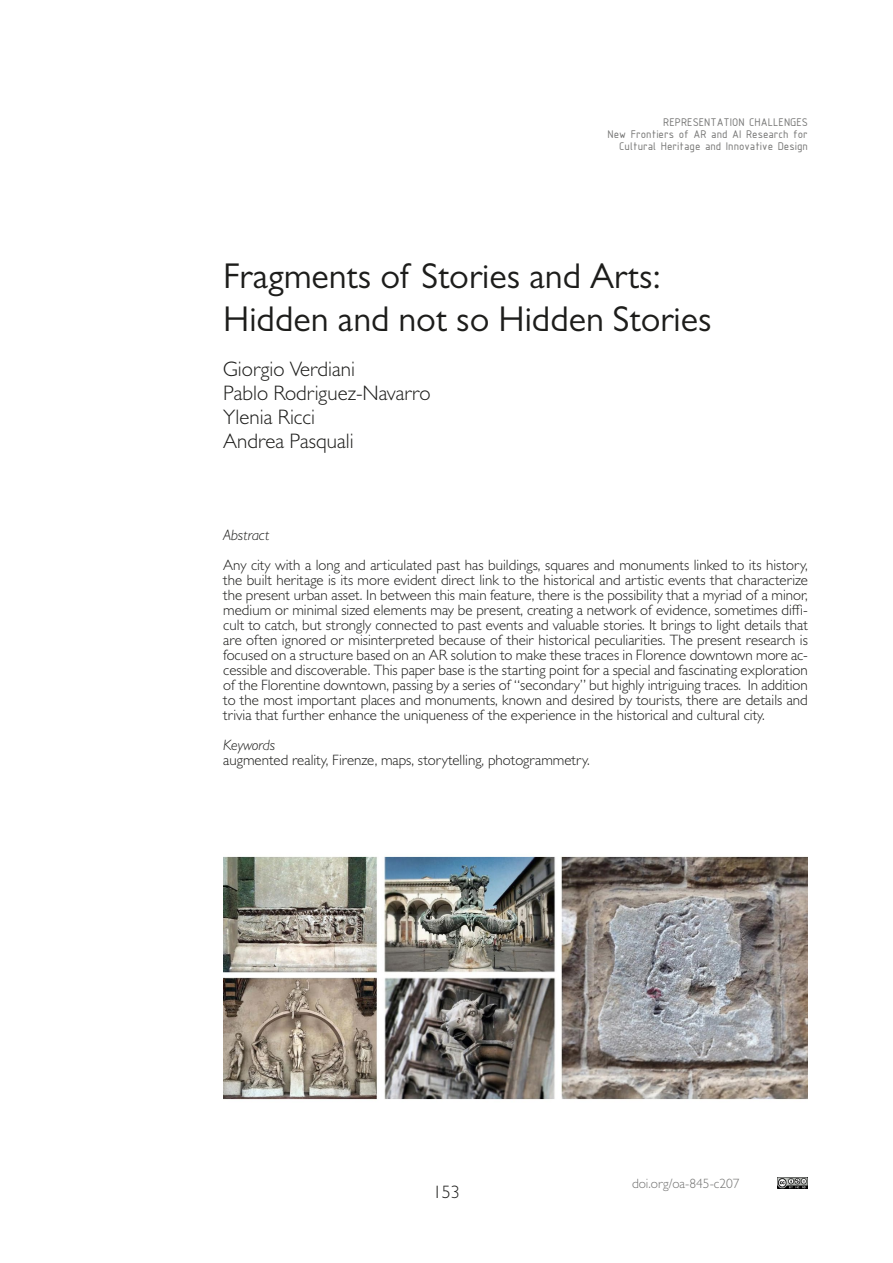
<style>
.page{position:relative;width:893px;height:1263px;background:#fff}
.page>*{position:absolute;margin:0;border:0;box-sizing:border-box;transform-origin:0 0}
.t1{font:36px "Gill Sans";color:#1d1d1b}
.t2{font:300 21px "Gill Sans";color:#1d1d1b}
.t3{font:300 18px "Gill Sans";color:#1d1d1b}
.t4{font:300 15px/15px "Gill Sans";color:#1d1d1b;text-align:justify}
.t5{font:italic 300 15px "Gill Sans";color:#1d1d1b}
.t6{font:300 13.5px "Gill Sans";color:#757574}
.t7{font:12px/12px "ISOCPEUR";color:#757574;text-align:right}
</style>
<div class="page">
<img style="left:778px;top:1178px;width:30px;height:10px">
<img style="left:223px;top:856px;width:585px;height:244px">
<p class="t7" style="left:608px;top:116px;width:202px">REPRESENTATION CHALLENGES<br>New Frontiers of AR and AI Research for<br>Cultural Heritage and Innovative Design</p>
<p class="t1" style="left:223px;top:255px;width:439px">Fragments of Stories and Arts:</p>
<p class="t1" style="left:223px;top:299px;width:490px">Hidden and not so Hidden Stories</p>
<p class="t2" style="left:223px;top:357px;width:133px">Giorgio Verdiani</p>
<p class="t2" style="left:223px;top:381px;width:209px">Pablo Rodriguez-Navarro</p>
<p class="t2" style="left:223px;top:405px;width:93px">Ylenia Ricci</p>
<p class="t2" style="left:223px;top:429px;width:132px">Andrea Pasquali</p>
<p class="t5" style="left:223px;top:526px;width:48px">Abstract</p>
<p class="t4" style="left:223px;top:558px;width:586px">Any city with a long and articulated past has buildings, squares and monuments linked to its history, the built heritage is its more evident direct link to the historical and artistic events that characterize the present urban asset. In between this main feature, there is the possibility that a myriad of a minor, medium or minimal sized elements may be present, creating a network of evidence, sometimes diffi&shy;cult to catch, but strongly connected to past events and valuable stories. It brings to light details that are often ignored or misinterpreted because of their historical peculiarities. The present research is focused on a structure based on an AR solution to make these traces in Florence downtown more ac&shy;cessible and discoverable. This paper base is the starting point for a special and fascinating exploration of the Florentine downtown, passing by a series of “secondary” but highly intriguing traces. In addition to the most important places and monuments, known and desired by tourists, there are details and trivia that further enhance the uniqueness of the experience in the historical and cultural city.</p>
<p class="t5" style="left:223px;top:736px;width:53px">Keywords</p>
<p class="t4" style="left:223px;top:753px;width:368px">augmented reality, Firenze, maps, storytelling, photogrammetry.</p>
<p class="t3" style="left:433px;top:1181px;width:28px">153</p>
<p class="t6" style="left:632px;top:1175px;width:109px">doi.org/oa-845-c207</p>
</div>
